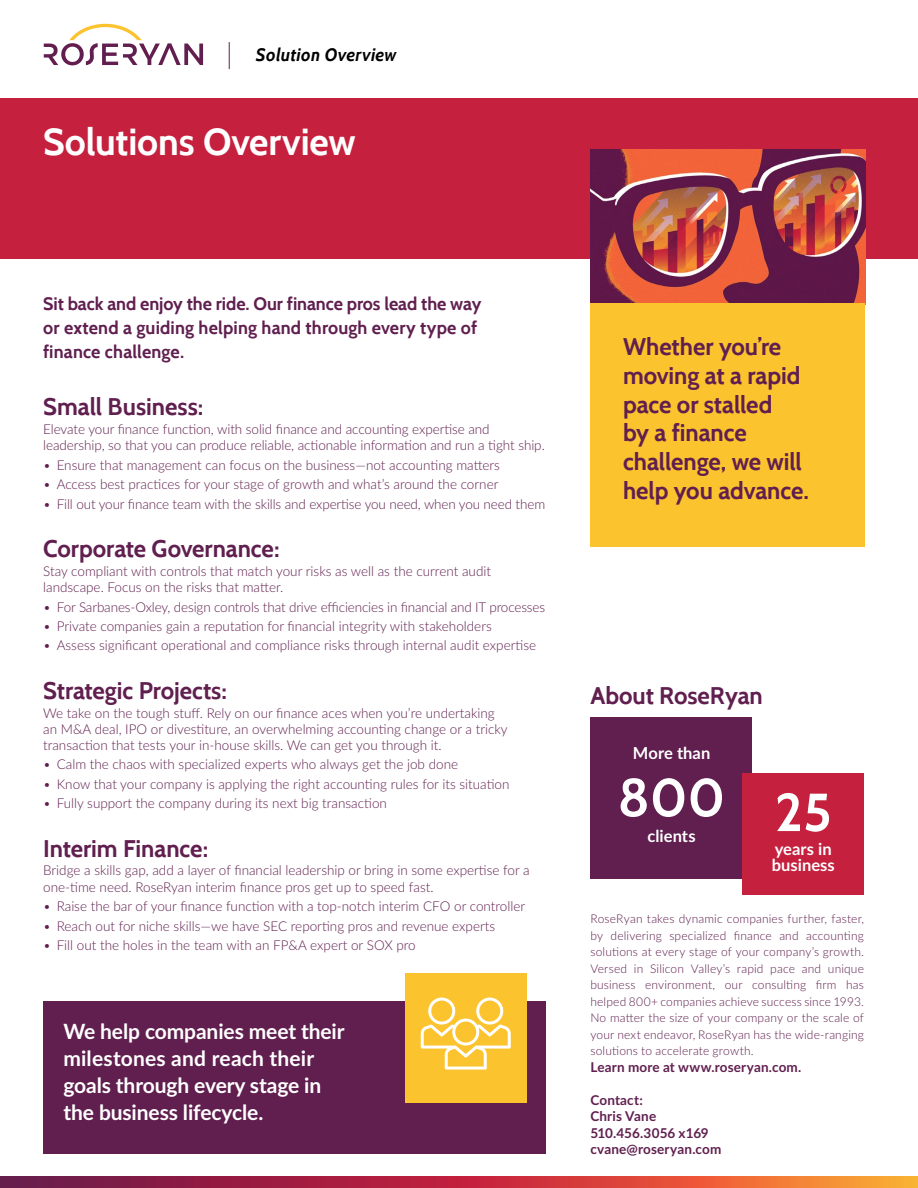
<style>
.page{position:relative;width:918px;height:1188px;background:#fff}
.page>*{position:absolute;margin:0;border:0;box-sizing:border-box;transform-origin:0 0}
.t1{font:700 53.4px "Cabin";color:#fff}
.t2{font:700 37.5px "Cabin";letter-spacing:-.005em;color:#fff}
.t3{font:700 24px/28.8px "Cabin";letter-spacing:-.005em;color:#601f4f}
.t4{font:700 21px/27px "Lato";letter-spacing:-.005em;color:#fff}
.t5{font:700 18px/24px "Cabin";color:#601f4f}
.t6{font:italic 700 18px "Cabin";letter-spacing:.005em;color:#000}
.t7{font:700 16.5px/16.5px "Lato";letter-spacing:.005em;color:#fff}
.t8{font:300 13.5px/16.2px "Lato";color:#601f4f}
.t9{font:700 13.5px/16.5px "Lato";letter-spacing:.01em;color:#601f4f}
.t10{font:300 12px/16.5px "Lato";letter-spacing:.015em;color:#601f4f;text-align:justify}
</style>
<div class="page">
<svg style="left:44px;top:24px;width:159px;height:41px"></svg>
<svg style="left:0;top:1176px;width:918px;height:12px;background:#bc3d3e"></svg>
<svg style="left:229px;top:42px;width:1px;height:27px"></svg>
<div style="left:0;top:98px;width:918px;height:161px;background:#c5203d"></div>
<div style="left:590px;top:717px;width:162px;height:162px;background:#601f4f"></div>
<div style="left:742px;top:773px;width:122px;height:122px;background:#c5203d"></div>
<img style="left:591px;top:150px;width:274px;height:153px">
<div style="left:591px;top:303px;width:274px;height:244px;background:#fbc32e"></div>
<div style="left:43px;top:1002px;width:503px;height:152px;background:#601f4f"></div>
<div style="left:405px;top:973px;width:121px;height:129px;background:#fbc32e"></div>
<svg style="left:421px;top:998px;width:90px;height:72px"></svg>
<h3 class="t6" style="left:256px;top:44px;width:143px">Solution Overview</h3>
<h2 class="t2" style="left:43px;top:119px;width:314px">Solutions Overview</h2>
<h3 class="t5" style="left:43px;top:291px;width:440px">Sit back and enjoy the ride. Our finance pros lead the way or extend a guiding helping hand through every type of finance challenge.</h3>
<h3 class="t3" style="left:43px;top:393px;width:162px">Small Business:</h3>
<p class="t8" style="left:43px;top:421px;width:503px">Elevate your finance function, with solid finance and accounting expertise and leadership, so that you can produce reliable, actionable information and run a tight ship.</p>
<p class="t8" style="left:43px;top:456px;width:458px">• Ensure that management can focus on the business—not accounting matters</p>
<p class="t8" style="left:43px;top:476px;width:457px">• Access best practices for your stage of growth and what’s around the corner</p>
<p class="t8" style="left:43px;top:495px;width:504px">• Fill out your finance team with the skills and expertise you need, when you need them</p>
<h3 class="t3" style="left:43px;top:534px;width:238px">Corporate Governance:</h3>
<p class="t8" style="left:43px;top:562px;width:449px">Stay compliant with controls that match your risks as well as the current audit landscape. Focus on the risks that matter.</p>
<p class="t8" style="left:43px;top:598px;width:504px">• For Sarbanes-Oxley, design controls that drive efficiencies in financial and IT processes</p>
<p class="t8" style="left:43px;top:618px;width:450px">• Private companies gain a reputation for financial integrity with stakeholders</p>
<p class="t8" style="left:43px;top:637px;width:494px">• Assess significant operational and compliance risks through internal audit expertise</p>
<h3 class="t3" style="left:43px;top:676px;width:185px">Strategic Projects:</h3>
<p class="t8" style="left:43px;top:704px;width:466px">We take on the tough stuff. Rely on our finance aces when you’re undertaking an M&amp;A deal, IPO or divestiture, an overwhelming accounting change or a tricky transaction that tests your in-house skills. We can get you through it.</p>
<p class="t8" style="left:43px;top:756px;width:416px">• Calm the chaos with specialized experts who always get the job done</p>
<p class="t8" style="left:43px;top:775px;width:468px">• Know that your company is applying the right accounting rules for its situation</p>
<p class="t8" style="left:43px;top:795px;width:345px">• Fully support the company during its next big transaction</p>
<h3 class="t3" style="left:43px;top:834px;width:167px">Interim Finance:</h3>
<p class="t8" style="left:43px;top:862px;width:488px">Bridge a skills gap, add a layer of financial leadership or bring in some expertise for a one-time need. RoseRyan interim finance pros get up to speed fast.</p>
<p class="t8" style="left:43px;top:898px;width:484px">• Raise the bar of your finance function with a top-notch interim CFO or controller</p>
<p class="t8" style="left:43px;top:917px;width:454px">• Reach out for niche skills—we have SEC reporting pros and revenue experts</p>
<p class="t8" style="left:43px;top:937px;width:374px">• Fill out the holes in the team with an FP&amp;A expert or SOX pro</p>
<h3 class="t4" style="left:63px;top:1017px;width:283px">We help companies meet their milestones and reach their goals through every stage in the business lifecycle.</h3>
<h3 class="t3" style="left:623px;top:332px;width:188px">Whether you’re moving at a rapid pace or stalled<br>by a finance challenge, we will help you advance.</h3>
<h3 class="t3" style="left:590px;top:681px;width:174px">About RoseRyan</h3>
<p class="t7" style="left:633px;top:744px;width:79px">More than</p>
<h1 class="t1" style="left:618px;top:765px;width:216px">800 25</h1>
<p class="t7" style="left:772px;top:840px;width:64px">years in business</p>
<p class="t7" style="left:648px;top:827px;width:50px">clients</p>
<p class="t10" style="left:590px;top:910px;width:275px">RoseRyan takes dynamic companies further, faster, by delivering specialized finance and accounting solutions at every stage of your company’s growth.<br>Versed in Silicon Valley’s rapid pace and unique business environment, our consulting firm has helped 800+ companies achieve success since 1993.<br>No matter the size of your company or the scale of your next endeavor, RoseRyan has the wide-ranging solutions to accelerate growth.</p>
<p class="t9" style="left:590px;top:1058px;width:212px">Learn more at www.roseryan.com.</p>
<p class="t9" style="left:590px;top:1091px;width:132px">Contact:<br>Chris Vane<br>510.456.3056 x169 cvane@roseryan.com</p>
</div>
